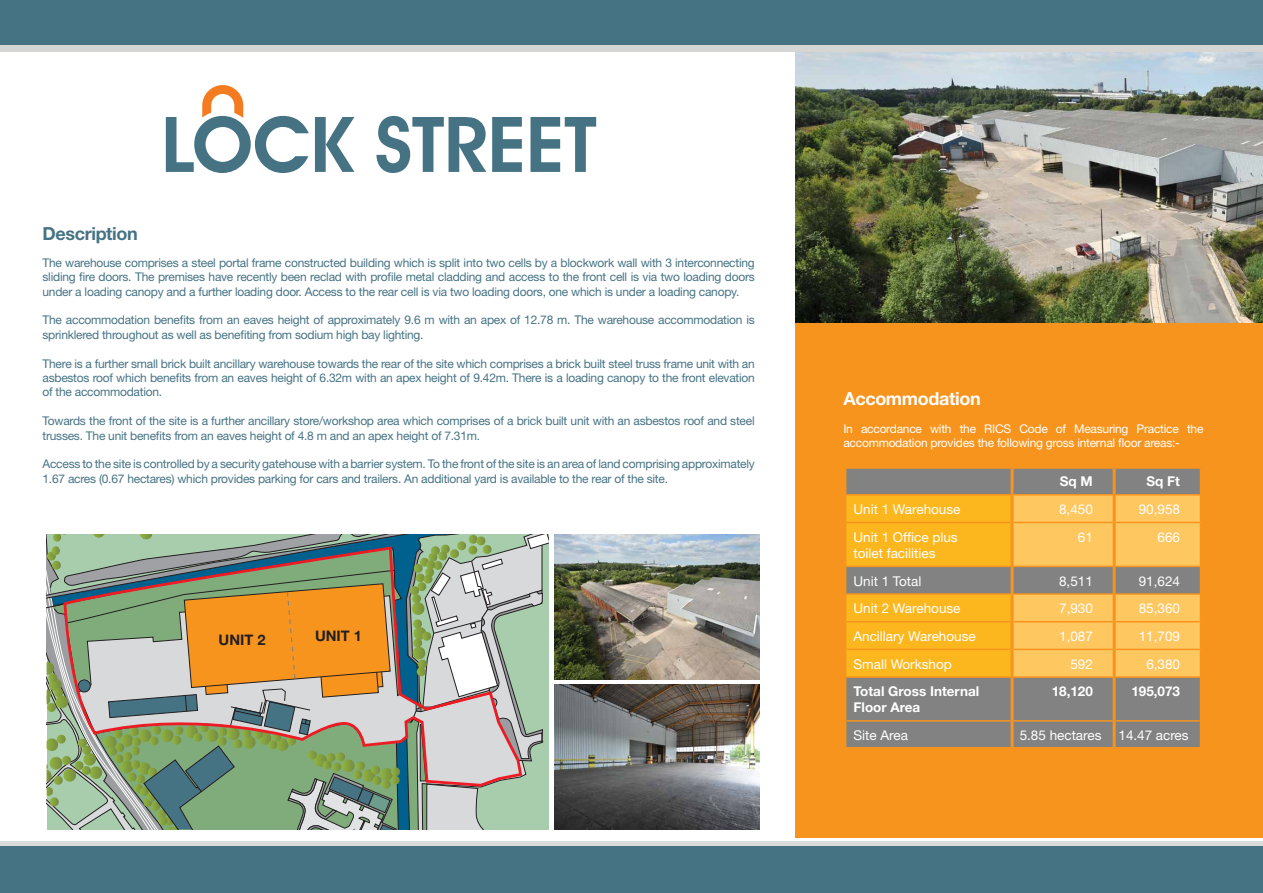
<style>
.page{position:relative;width:1263px;height:893px;background:#fff}
.page>*{position:absolute;margin:0;border:0;box-sizing:border-box;transform-origin:0 0}
.t1{font:700 18px "Helvetica Neue";letter-spacing:-.02em;color:#fff}
.t2{font:700 18px "Helvetica Neue";letter-spacing:-.02em;color:#467384}
.t3{font:700 14.55px "Helvetica Neue";color:#231f20}
.t4{font:13.5px/16.2px "Helvetica Neue";color:#fff}
.t5{font:700 13.5px/16.2px "Helvetica Neue";color:#fff}
.t6{font:12px/14.4px "Helvetica Neue";letter-spacing:-.02em;color:#467384}
.t7{font:12px/14.4px "Helvetica Neue";letter-spacing:-.02em;color:#fff}
</style>
<div class="page">
<img style="left:795px;top:51px;width:468px;height:272px">
<div style="left:0;top:43px;width:1263px;height:8px;background:#d6d6d5"></div>
<div style="left:0;top:842px;width:1263px;height:5px;background:#dadad9"></div>
<div style="left:795px;top:323px;width:468px;height:515px;background:#f7941d"></div>
<div style="left:0;top:846px;width:1263px;height:47px;background:#467384"></div>
<div style="left:0;top:0;width:1263px;height:45px;background:#467384"></div>
<div style="left:846px;top:469px;width:354px;height:278px;background:#828283"></div>
<svg style="left:846px;top:496px;width:354px;height:180px;background:#ebb54a"></svg>
<hr style="left:846px;top:494px;width:164px;height:2px;background:#f7941d">
<hr style="left:1013px;top:494px;width:100px;height:2px;background:#f7941d">
<hr style="left:1116px;top:494px;width:84px;height:2px;background:#f7941d">
<hr style="left:846px;top:522px;width:164px;height:1px;background:#f7941d">
<hr style="left:1013px;top:522px;width:100px;height:1px;background:#f7941d">
<hr style="left:1116px;top:522px;width:84px;height:1px;background:#f7941d">
<hr style="left:846px;top:566px;width:164px;height:1px;background:#f7941d">
<hr style="left:1013px;top:566px;width:100px;height:1px;background:#f7941d">
<hr style="left:1116px;top:566px;width:84px;height:1px;background:#f7941d">
<hr style="left:846px;top:593px;width:164px;height:2px;background:#f7941d">
<hr style="left:1013px;top:593px;width:100px;height:2px;background:#f7941d">
<hr style="left:1116px;top:593px;width:84px;height:2px;background:#f7941d">
<hr style="left:846px;top:621px;width:164px;height:1px;background:#f7941d">
<hr style="left:1013px;top:621px;width:100px;height:1px;background:#f7941d">
<hr style="left:1116px;top:621px;width:84px;height:1px;background:#f7941d">
<hr style="left:846px;top:649px;width:164px;height:1px;background:#f7941d">
<hr style="left:1013px;top:649px;width:100px;height:1px;background:#f7941d">
<hr style="left:1116px;top:649px;width:84px;height:1px;background:#f7941d">
<hr style="left:846px;top:676px;width:164px;height:2px;background:#f7941d">
<hr style="left:1013px;top:676px;width:100px;height:2px;background:#f7941d">
<hr style="left:1116px;top:676px;width:84px;height:2px;background:#f7941d">
<hr style="left:846px;top:720px;width:164px;height:2px;background:#f7941d">
<hr style="left:1013px;top:720px;width:100px;height:2px;background:#f7941d">
<hr style="left:1116px;top:720px;width:84px;height:2px;background:#f7941d">
<hr style="left:1010px;top:469px;width:3px;height:26px;background:#f7941d">
<hr style="left:1113px;top:469px;width:3px;height:26px;background:#f7941d">
<hr style="left:1010px;top:495px;width:3px;height:27px;background:#f7941d">
<hr style="left:1113px;top:495px;width:3px;height:27px;background:#f7941d">
<hr style="left:1010px;top:522px;width:3px;height:44px;background:#f7941d">
<hr style="left:1113px;top:522px;width:3px;height:44px;background:#f7941d">
<hr style="left:1010px;top:566px;width:3px;height:28px;background:#f7941d">
<hr style="left:1113px;top:566px;width:3px;height:28px;background:#f7941d">
<hr style="left:1010px;top:594px;width:3px;height:28px;background:#f7941d">
<hr style="left:1113px;top:594px;width:3px;height:28px;background:#f7941d">
<hr style="left:1010px;top:622px;width:3px;height:27px;background:#f7941d">
<hr style="left:1113px;top:622px;width:3px;height:27px;background:#f7941d">
<hr style="left:1010px;top:649px;width:3px;height:28px;background:#f7941d">
<hr style="left:1113px;top:649px;width:3px;height:28px;background:#f7941d">
<hr style="left:1010px;top:677px;width:3px;height:44px;background:#f7941d">
<hr style="left:1113px;top:677px;width:3px;height:44px;background:#f7941d">
<hr style="left:1010px;top:721px;width:3px;height:26px;background:#f7941d">
<hr style="left:1113px;top:721px;width:3px;height:26px;background:#f7941d">
<svg style="left:315px;top:117px;width:39px;height:55px"></svg>
<svg style="left:376px;top:116px;width:110px;height:57px"></svg>
<svg style="left:492px;top:117px;width:30px;height:55px"></svg>
<svg style="left:530px;top:117px;width:66px;height:55px"></svg>
<svg style="left:166px;top:85px;width:143px;height:88px"></svg>
<img style="left:555px;top:534px;width:204px;height:145px">
<img style="left:555px;top:685px;width:204px;height:144px">
<svg style="left:47px;top:534px;width:502px;height:295px;background:#a5a889"></svg>
<h1 class="t2" style="left:43px;top:222px;width:97px">Description</h1>
<p class="t6" style="left:43px;top:255px;width:714px;text-align:justify">The warehouse comprises a steel portal frame constructed building which is split into two cells by a blockwork wall with 3 interconnecting sliding fire doors. The premises have recently been reclad with profile metal cladding and access to the front cell is via two loading doors under a loading canopy and a further loading door. Access to the rear cell is via two loading doors, one which is under a loading canopy.</p>
<p class="t6" style="left:43px;top:313px;width:714px">The accommodation benefits from an eaves height of approximately 9.6 m with an apex of 12.78 m. The warehouse accommodation is sprinklered throughout as well as benefiting from sodium high bay lighting.</p>
<p class="t6" style="left:43px;top:356px;width:714px;text-align:justify">There is a further small brick built ancillary warehouse towards the rear of the site which comprises a brick built steel truss frame unit with an asbestos roof which benefits from an eaves height of 6.32m with an apex height of 9.42m. There is a loading canopy to the front elevation of the accommodation.</p>
<p class="t6" style="left:43px;top:413px;width:714px">Towards the front of the site is a further ancillary store/workshop area which comprises of a brick built unit with an asbestos roof and steel trusses. The unit benefits from an eaves height of 4.8 m and an apex height of 7.31m.</p>
<p class="t6" style="left:43px;top:457px;width:714px">Access to the site is controlled by a security gatehouse with a barrier system. To the front of the site is an area of land comprising approximately<br>1.67 acres (0.67 hectares) which provides parking for cars and trailers. An additional yard is available to the rear of the site.</p>
<p class="t3" style="left:219px;top:631px;width:48px">UNIT 2</p>
<p class="t3" style="left:315px;top:626px;width:48px">UNIT 1</p>
<h1 class="t1" style="left:843px;top:388px;width:139px">Accommodation</h1>
<p class="t7" style="left:843px;top:421px;width:361px">In accordance with the RICS Code of Measuring Practice the accommodation provides the following gross internal floor areas:-</p>
<p class="t5" style="left:1060px;top:473px;width:35px">Sq M</p>
<p class="t5" style="left:1146px;top:473px;width:35px">Sq Ft</p>
<p class="t4" style="left:853px;top:501px;width:109px">Unit 1 Warehouse</p>
<p class="t4" style="left:1059px;top:501px;width:35px">8,450</p>
<p class="t4" style="left:1139px;top:501px;width:43px">90,958</p>
<p class="t4" style="left:853px;top:529px;width:106px">Unit 1 Office plus toilet facilities</p>
<p class="t4" style="left:1078px;top:529px;width:17px">61</p>
<p class="t4" style="left:1157px;top:529px;width:24px">666</p>
<p class="t4" style="left:853px;top:572px;width:70px">Unit 1 Total</p>
<p class="t4" style="left:1059px;top:572px;width:35px">8,511</p>
<p class="t4" style="left:1139px;top:572px;width:43px">91,624</p>
<p class="t4" style="left:853px;top:600px;width:109px">Unit 2 Warehouse</p>
<p class="t4" style="left:1059px;top:600px;width:35px">7,930</p>
<p class="t4" style="left:1139px;top:600px;width:43px">85,360</p>
<p class="t4" style="left:853px;top:628px;width:124px">Ancillary Warehouse</p>
<p class="t4" style="left:1059px;top:628px;width:35px">1,087</p>
<p class="t4" style="left:1139px;top:628px;width:43px">11,709</p>
<p class="t4" style="left:853px;top:655px;width:100px">Small Workshop</p>
<p class="t4" style="left:1070px;top:655px;width:24px">592</p>
<p class="t4" style="left:1146px;top:655px;width:35px">6,380</p>
<p class="t5" style="left:853px;top:683px;width:127px">Total Gross Internal<br>Floor Area</p>
<p class="t5" style="left:1052px;top:683px;width:43px">18,120</p>
<p class="t5" style="left:1131px;top:683px;width:50px">195,073</p>
<p class="t4" style="left:853px;top:727px;width:56px">Site Area</p>
<p class="t4" style="left:1020px;top:727px;width:83px">5.85 hectares</p>
<p class="t4" style="left:1118px;top:727px;width:72px">14.47 acres</p>
</div>
